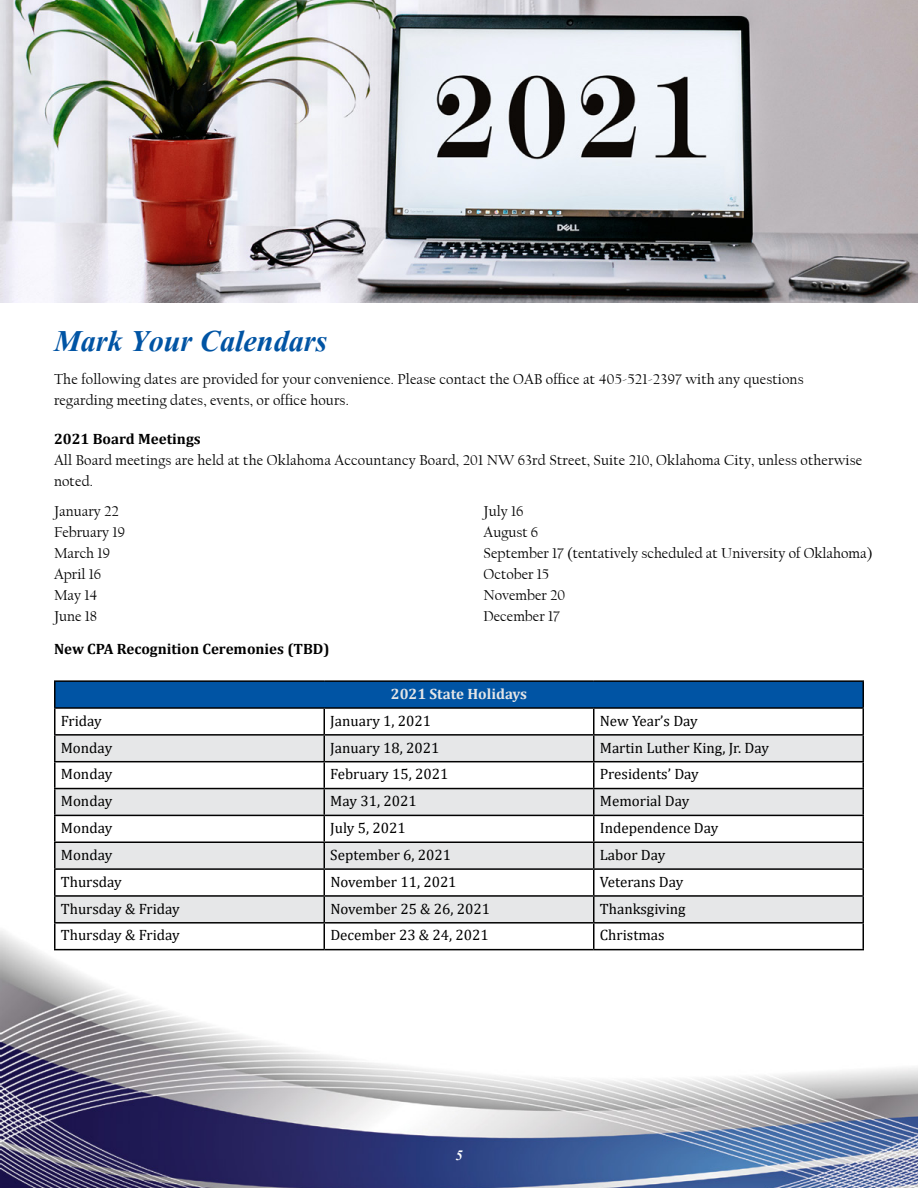
<style>
.page{position:relative;width:918px;height:1188px;background:#fff}
.page>*{position:absolute;margin:0;border:0;box-sizing:border-box;transform-origin:0 0}
.t1{font:italic 700 37.5px "Aparajita";color:#0054a4}
.t2{font:italic 700 18px "Aparajita";color:#fff}
.t3{font:15px/21px "Californian FB";letter-spacing:.01em;color:#000}
.t4{font:15px "Cambria";color:#000}
.t5{font:700 15px "Cambria";color:#000}
.t6{font:700 15px "Cambria";color:#e4e5e6}
</style>
<div class="page">
<img style="left:0;top:924px;width:918px;height:264px">
<div style="left:55px;top:681px;width:808px;height:27px;background:#0054a4"></div>
<svg style="left:56px;top:736px;width:806px;height:186px;fill:#e6e7e8"></svg>
<hr style="left:54px;top:680px;width:270px;height:2px;background:#000">
<hr style="left:54px;top:682px;width:2px;height:25px;background:#000">
<hr style="left:324px;top:680px;width:270px;height:2px;background:#000">
<hr style="left:594px;top:680px;width:270px;height:2px;background:#000">
<hr style="left:862px;top:682px;width:2px;height:25px;background:#000">
<hr style="left:54px;top:707px;width:270px;height:2px;background:#000">
<hr style="left:54px;top:709px;width:2px;height:25px;background:#000">
<hr style="left:324px;top:707px;width:270px;height:2px;background:#000">
<hr style="left:594px;top:707px;width:270px;height:2px;background:#000">
<hr style="left:862px;top:709px;width:2px;height:25px;background:#000">
<hr style="left:54px;top:734px;width:270px;height:2px;background:#000">
<hr style="left:54px;top:736px;width:2px;height:25px;background:#000">
<hr style="left:324px;top:734px;width:270px;height:2px;background:#000">
<hr style="left:594px;top:734px;width:270px;height:2px;background:#000">
<hr style="left:862px;top:736px;width:2px;height:25px;background:#000">
<hr style="left:54px;top:761px;width:270px;height:1px;background:#000">
<hr style="left:54px;top:762px;width:2px;height:26px;background:#000">
<hr style="left:324px;top:761px;width:270px;height:1px;background:#000">
<hr style="left:594px;top:761px;width:270px;height:1px;background:#000">
<hr style="left:862px;top:762px;width:2px;height:26px;background:#000">
<hr style="left:54px;top:788px;width:270px;height:1px;background:#000">
<hr style="left:54px;top:789px;width:2px;height:26px;background:#000">
<hr style="left:324px;top:788px;width:270px;height:1px;background:#000">
<hr style="left:594px;top:788px;width:270px;height:1px;background:#000">
<hr style="left:862px;top:789px;width:2px;height:26px;background:#000">
<hr style="left:54px;top:815px;width:270px;height:1px;background:#000">
<hr style="left:54px;top:816px;width:2px;height:26px;background:#000">
<hr style="left:324px;top:815px;width:270px;height:1px;background:#000">
<hr style="left:594px;top:815px;width:270px;height:1px;background:#000">
<hr style="left:862px;top:816px;width:2px;height:26px;background:#000">
<hr style="left:54px;top:842px;width:270px;height:1px;background:#000">
<hr style="left:54px;top:843px;width:2px;height:25px;background:#000">
<hr style="left:324px;top:842px;width:270px;height:1px;background:#000">
<hr style="left:594px;top:842px;width:270px;height:1px;background:#000">
<hr style="left:862px;top:843px;width:2px;height:25px;background:#000">
<hr style="left:54px;top:868px;width:270px;height:2px;background:#000">
<hr style="left:54px;top:870px;width:2px;height:25px;background:#000">
<hr style="left:324px;top:868px;width:270px;height:2px;background:#000">
<hr style="left:594px;top:868px;width:270px;height:2px;background:#000">
<hr style="left:862px;top:870px;width:2px;height:25px;background:#000">
<hr style="left:54px;top:895px;width:270px;height:2px;background:#000">
<hr style="left:54px;top:897px;width:2px;height:25px;background:#000">
<hr style="left:324px;top:895px;width:270px;height:2px;background:#000">
<hr style="left:594px;top:895px;width:270px;height:2px;background:#000">
<hr style="left:862px;top:897px;width:2px;height:25px;background:#000">
<hr style="left:54px;top:922px;width:270px;height:2px;background:#000">
<hr style="left:54px;top:924px;width:2px;height:25px;background:#000">
<hr style="left:324px;top:922px;width:270px;height:2px;background:#000">
<svg style="left:324px;top:709px;width:1px;height:240px"></svg>
<hr style="left:594px;top:922px;width:270px;height:2px;background:#000">
<svg style="left:593px;top:709px;width:1px;height:240px"></svg>
<hr style="left:862px;top:924px;width:2px;height:25px;background:#000">
<hr style="left:54px;top:949px;width:270px;height:1px;background:#000">
<hr style="left:324px;top:949px;width:270px;height:1px;background:#000">
<hr style="left:594px;top:949px;width:270px;height:1px;background:#000">
<img style="left:0;top:0;width:918px;height:302px">
<h1 class="t1" style="left:54px;top:324px;width:275px">Mark Your Calendars</h1>
<p class="t3" style="left:54px;top:369px;width:751px">The following dates are provided for your convenience. Please contact the OAB office at 405-521-2397 with any questions regarding meeting dates, events, or office hours.</p>
<p class="t5" style="left:54px;top:428px;width:148px">2021 Board Meetings</p>
<p class="t3" style="left:54px;top:450px;width:810px">All Board meetings are held at the Oklahoma Accountancy Board, 201 NW 63rd Street, Suite 210, Oklahoma City, unless otherwise noted.</p>
<p class="t3" style="left:54px;top:500px;width:73px">January 22<br>February 19<br>March 19<br>April 16<br>May 14<br>June 18</p>
<p class="t3" style="left:484px;top:500px;width:390px">July 16<br>August 6<br>September 17 (tentatively scheduled at University of Oklahoma)<br>October 15<br>November 20<br>December 17</p>
<p class="t5" style="left:54px;top:639px;width:277px">New CPA Recognition Ceremonies (TBD)</p>
<p class="t6" style="left:391px;top:683px;width:138px">2021 State Holidays</p>
<p class="t4" style="left:61px;top:712px;width:43px">Friday</p>
<p class="t4" style="left:330px;top:712px;width:102px">January 1, 2021</p>
<p class="t4" style="left:600px;top:712px;width:100px">New Year’s Day</p>
<p class="t4" style="left:61px;top:739px;width:53px">Monday</p>
<p class="t4" style="left:330px;top:739px;width:111px">January 18, 2021</p>
<p class="t4" style="left:600px;top:739px;width:171px">Martin Luther King, Jr. Day</p>
<p class="t4" style="left:61px;top:765px;width:53px">Monday</p>
<p class="t4" style="left:330px;top:765px;width:120px">February 15, 2021</p>
<p class="t4" style="left:600px;top:765px;width:101px">Presidents’ Day</p>
<p class="t4" style="left:61px;top:792px;width:53px">Monday</p>
<p class="t4" style="left:330px;top:792px;width:88px">May 31, 2021</p>
<p class="t4" style="left:600px;top:792px;width:91px">Memorial Day</p>
<p class="t4" style="left:61px;top:819px;width:53px">Monday</p>
<p class="t4" style="left:330px;top:819px;width:77px">July 5, 2021</p>
<p class="t4" style="left:600px;top:819px;width:120px">Independence Day</p>
<p class="t4" style="left:61px;top:846px;width:53px">Monday</p>
<p class="t4" style="left:330px;top:846px;width:122px">September 6, 2021</p>
<p class="t4" style="left:600px;top:846px;width:67px">Labor Day</p>
<p class="t4" style="left:61px;top:873px;width:63px">Thursday</p>
<p class="t4" style="left:330px;top:873px;width:128px">November 11, 2021</p>
<p class="t4" style="left:600px;top:873px;width:85px">Veterans Day</p>
<p class="t4" style="left:61px;top:900px;width:120px">Thursday &amp; Friday</p>
<p class="t4" style="left:330px;top:900px;width:161px">November 25 &amp; 26, 2021</p>
<p class="t4" style="left:600px;top:900px;width:87px">Thanksgiving</p>
<p class="t4" style="left:61px;top:927px;width:120px">Thursday &amp; Friday</p>
<p class="t4" style="left:330px;top:927px;width:160px">December 23 &amp; 24, 2021</p>
<p class="t4" style="left:600px;top:927px;width:66px">Christmas</p>
<p class="t2" style="left:455px;top:1147px;width:9px">5</p>
</div>
